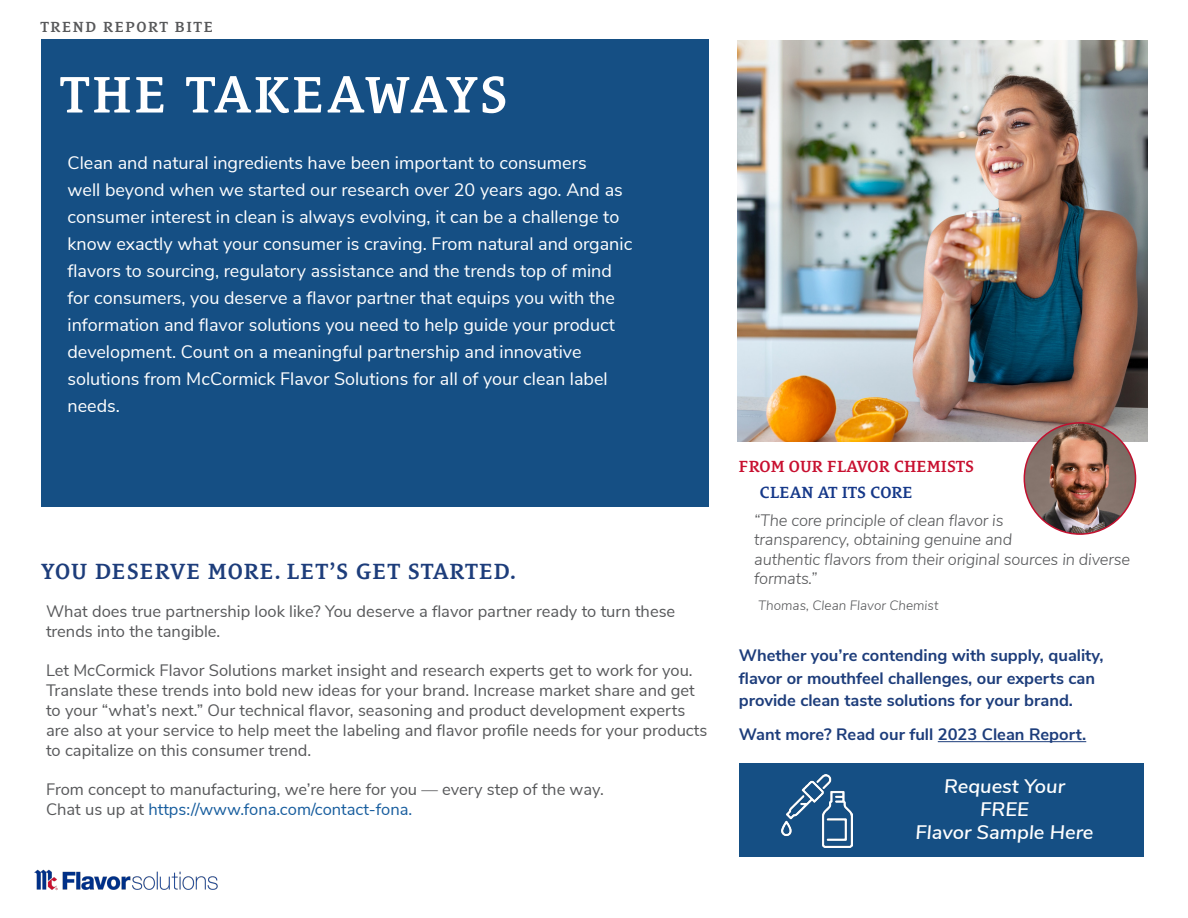
<style>
.page{position:relative;width:1188px;height:918px;background:#fff}
.page>*{position:absolute;margin:0;border:0;box-sizing:border-box;transform-origin:0 0}
.t1{font:600 52.5px "Le Monde Courrier Std";letter-spacing:.04em;color:#fff}
.t2{font:600 22.5px "Le Monde Courrier Std";letter-spacing:.04em;color:#1d3d7b}
.t3{font:italic 600 19.5px/23px "Nunito Sans";color:#fff;text-align:center}
.t4{font:18px/27px "Nunito Sans";color:#fff}
.Body{font:16.5px/19.8px "Nunito Sans";color:#57585a}
.t5{font:700 16.5px/22.5px "Nunito Sans";color:#1d3d7b}
.t6{font:italic 300 16.5px/19.5px "Nunito Sans";letter-spacing:-.01em;color:#57585a}
.t7{font:600 16.5px "Le Monde Courrier Std";color:#c81030}
.t8{font:600 16.5px "Le Monde Courrier Std";color:#153889}
.t9{font:600 15px "Le Monde Courrier Std";letter-spacing:.1em;color:#57585a}
.t10{font:italic 300 13.5px "Nunito Sans";color:#57585a}
.s1{color:#175d9e}
</style>
<div class="page">
<img style="left:737px;top:40px;width:411px;height:402px">
<div style="left:41px;top:39px;width:667px;height:468px;background:#154f84"></div>
<div style="left:739px;top:763px;width:405px;height:93px;background:#154f84"></div>
<img style="left:781px;top:774px;width:71px;height:74px">
<hr style="left:938px;top:741px;width:148px;height:1px;background:#1d3d7b">
<img style="left:34px;top:869px;width:184px;height:22px">
<img style="left:1024px;top:423px;width:112px;height:111px;border-radius:56px">
<div style="left:1024px;top:422px;width:112px;height:113px;border:2px solid #c3102f;border-radius:50%"></div>
<p class="t9" style="left:40px;top:18px;width:174px">TREND REPORT BITE</p>
<p class="t1" style="left:60px;top:64px;width:450px">THE TAKEAWAYS</p>
<p class="t4" style="left:68px;top:148px;width:566px">Clean and natural ingredients have been important to consumers<br>well beyond when we started our research over 20 years ago. And as consumer interest in clean is always evolving, it can be a challenge to know exactly what your consumer is craving. From natural and organic flavors to sourcing, regulatory assistance and the trends top of mind for consumers, you deserve a flavor partner that equips you with the information and flavor solutions you need to help guide your product development. Count on a meaningful partnership and innovative solutions from McCormick Flavor Solutions for all of your clean label needs.</p>
<p class="t2" style="left:41px;top:558px;width:476px">YOU DESERVE MORE. LET’S GET STARTED.</p>
<p class="Body" style="left:46px;top:601px;width:631px">What does true partnership look like? You deserve a flavor partner ready to turn these trends into the tangible.</p>
<p class="Body" style="left:46px;top:660px;width:663px">Let McCormick Flavor Solutions market insight and research experts get to work for you.<br>Translate these trends into bold new ideas for your brand. Increase market share and get to your “what’s next.” Our technical flavor, seasoning and product development experts are also at your service to help meet the labeling and flavor profile needs for your products to capitalize on this consumer trend.</p>
<p class="Body" style="left:46px;top:778px;width:559px">From concept to manufacturing, we’re here for you — every step of the way.<br>Chat us up at <span class="s1">https://www.fona.com/contact-fona.</span></p>
<p class="t7" style="left:739px;top:457px;width:237px">FROM OUR FLAVOR CHEMISTS</p>
<p class="t8" style="left:760px;top:482px;width:154px">CLEAN AT ITS CORE</p>
<p class="t6" style="left:754px;top:510px;width:377px">“The core principle of clean flavor is<br>transparency, obtaining genuine and<br>authentic flavors from their original sources in diverse formats.”</p>
<p class="t10" style="left:758px;top:595px;width:182px">Thomas, Clean Flavor Chemist</p>
<p class="t5" style="left:739px;top:643px;width:366px">Whether you’re contending with supply, quality, flavor or mouthfeel challenges, our experts can provide clean taste solutions for your brand.</p>
<p class="t5" style="left:739px;top:723px;width:349px">Want more? Read our full 2023 Clean Report.</p>
<p class="t3" style="left:916px;top:774px;width:179px">Request Your<br>FREE<br>Flavor Sample Here</p>
</div>
